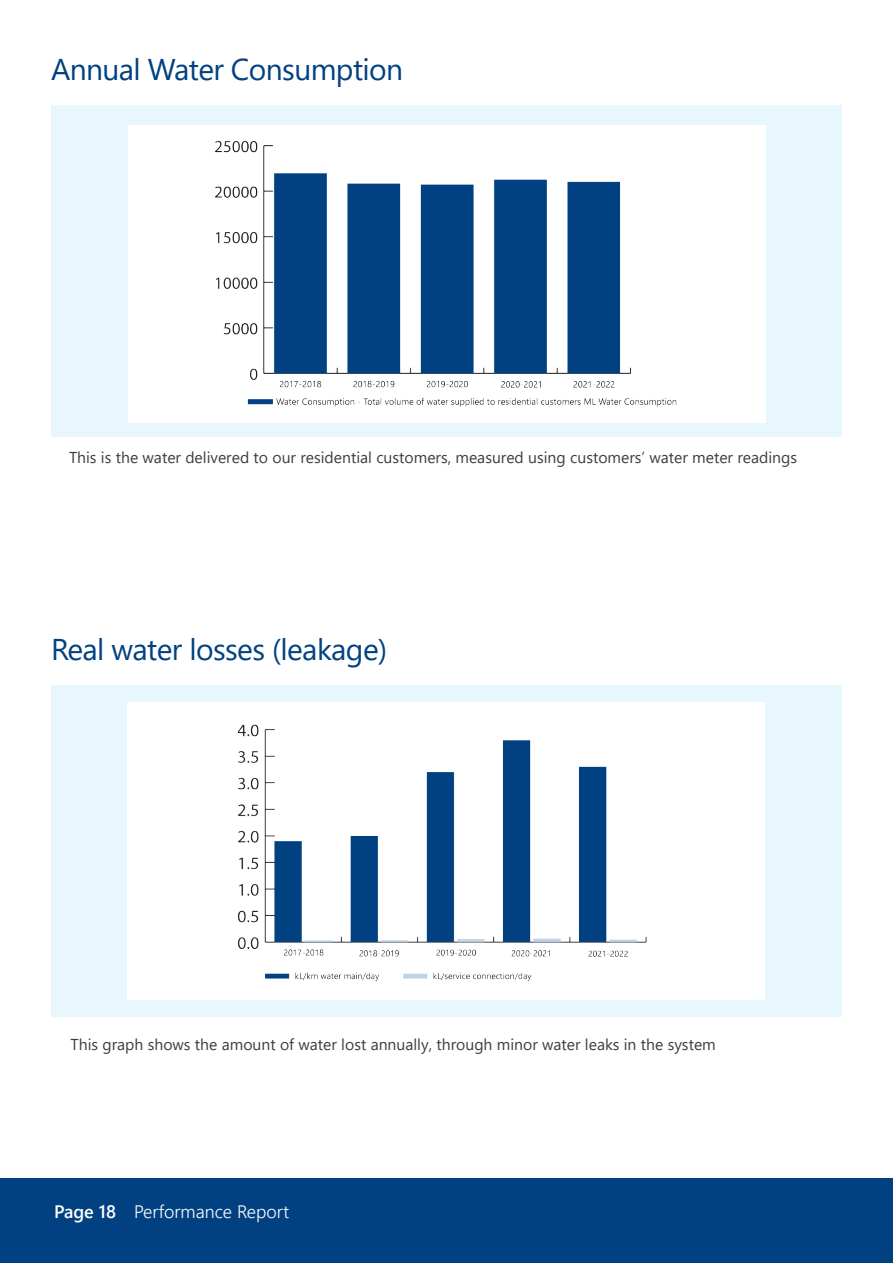
<style>
.page{position:relative;width:893px;height:1263px;background:#fff}
.page>*{position:absolute;margin:0;border:0;box-sizing:border-box;transform-origin:0 0}
.H1__Page_Heading{font:30px "Segoe UI";letter-spacing:-.02em;color:#014181}
.t1{font:300 18px "Segoe UI";color:#fff}
.P__Paragraph{font:15.75px "Segoe UI";color:#3e3e3f}
.s1{font-weight:600}
</style>
<div class="page">
<div style="left:0;top:1178px;width:893px;height:85px;background:#014181"></div>
<div style="left:51px;top:685px;width:791px;height:331px;background:#e8f6fd"></div>
<div style="left:51px;top:105px;width:791px;height:332px;background:#e8f6fd"></div>
<div style="left:128px;top:125px;width:638px;height:298px;background:#fff"></div>
<img style="left:214px;top:140px;width:463px;height:267px">
<div style="left:127px;top:702px;width:638px;height:297px;background:#fff"></div>
<img style="left:237px;top:724px;width:410px;height:257px">
<h1 class="H1__Page_Heading" style="left:51px;top:41px;width:354px">Annual Water Consumption</h1>
<p class="P__Paragraph" style="left:69px;top:443px;width:730px">This is the water delivered to our residential customers, measured using customers’ water meter readings</p>
<h1 class="H1__Page_Heading" style="left:51px;top:621px;width:338px">Real water losses (leakage)</h1>
<p class="P__Paragraph" style="left:70px;top:1030px;width:647px">This graph shows the amount of water lost annually, through minor water leaks in the system</p>
<p class="t1" style="left:54px;top:1194px;width:237px"><span class="s1">Page 18</span> Performance Report</p>
</div>
